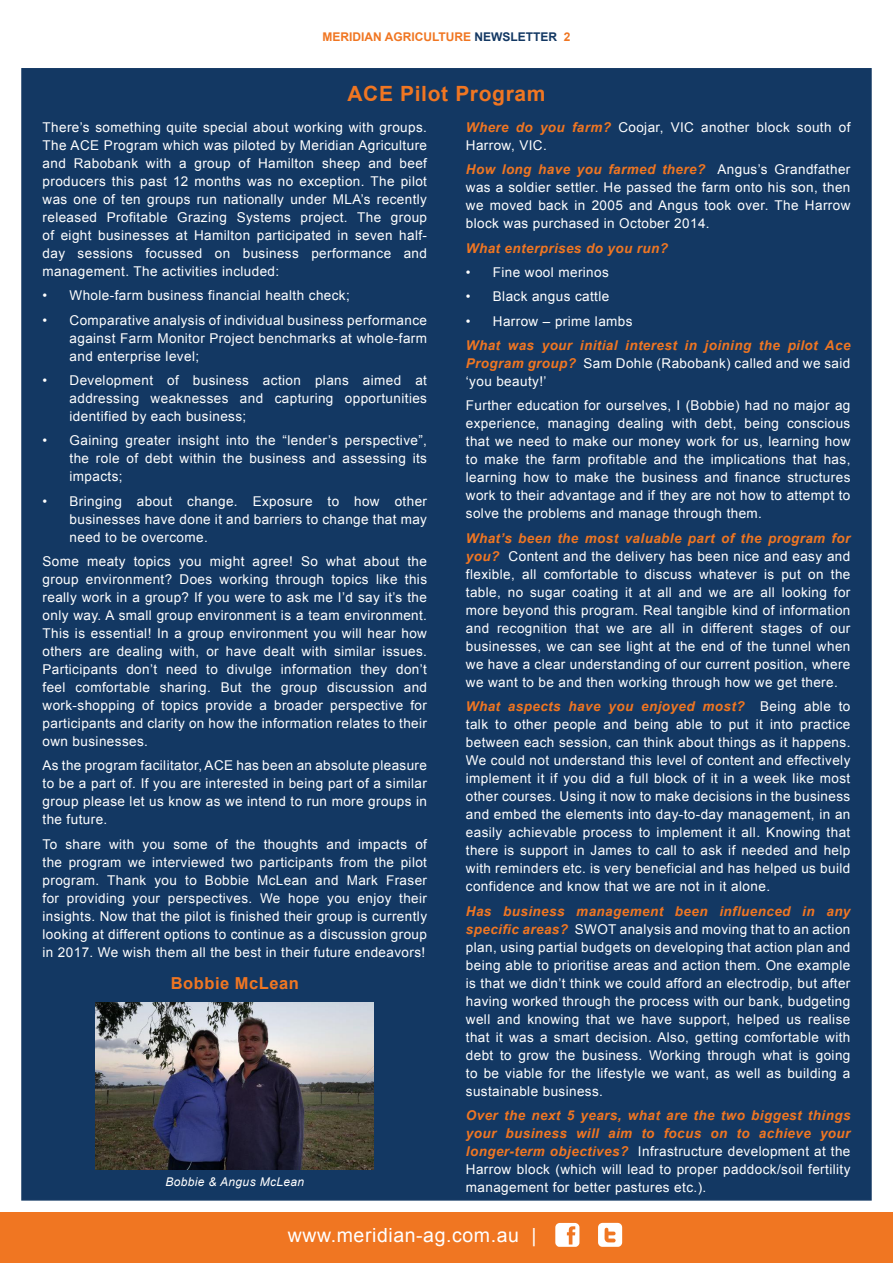
<style>
.page{position:relative;width:893px;height:1263px;background:#fff}
.page>*{position:absolute;margin:0;border:0;box-sizing:border-box;transform-origin:0 0}
.t1{font:700 21px "Arial";letter-spacing:.03em;color:#f07622}
.t2{font:19.5px "Arial";letter-spacing:.03em;color:#fff}
.t3{font:700 16.5px "Arial";letter-spacing:.03em;color:#f07622}
.t4{font:13.5px/18px "Arial";letter-spacing:.03em;color:#fff;text-align:justify}
.t5{font:italic 700 13.5px/18px "Arial";letter-spacing:.03em;color:#f07622;text-align:justify}
.t6{font:700 12px "Arial";color:#f07622}
.t7{font:italic 12px "Arial";letter-spacing:.03em;color:#fff}
.s1{color:#133863}
.s2{font-weight:700;font-style:italic;color:#f07622}
.s3{font-weight:400;font-style:normal;color:#fff}
</style>
<div class="page">
<div style="left:0;top:1212px;width:893px;height:51px;background:#f07622"></div>
<svg style="left:555px;top:1223px;width:24px;height:24px"></svg>
<svg style="left:598px;top:1223px;width:24px;height:24px"></svg>
<div style="left:21px;top:68px;width:851px;height:1132px;background:#133863;border:2px solid #133863"></div>
<img style="left:96px;top:1002px;width:278px;height:167px">
<p class="t6" style="left:322px;top:29px;width:249px">MERIDIAN AGRICULTURE <span class="s1">NEWSLETTER</span> 2</p>
<p class="t1" style="left:347px;top:79px;width:199px">ACE Pilot Program</p>
<p class="t4" style="left:43px;top:118px;width:386px">There’s something quite special about working with groups.<br>The ACE Program which was piloted by Meridian Agriculture and Rabobank with a group of Hamilton sheep and beef producers this past 12 months was no exception. The pilot was one of ten groups run nationally under MLA’s recently released Profitable Grazing Systems project. The group of eight businesses at Hamilton participated in seven half&shy;day sessions focussed on business performance and management. The activities included:</p>
<p class="t4" style="left:43px;top:286px;width:309px">• Whole-farm business financial health check;</p>
<p class="t4" style="left:70px;top:311px;width:359px;text-indent:-27px">• Comparative analysis of individual business performance against Farm Monitor Project benchmarks at whole-farm and enterprise level;</p>
<p class="t4" style="left:70px;top:371px;width:359px;text-indent:-27px">• Development of business action plans aimed at addressing weaknesses and capturing opportunities identified by each business;</p>
<p class="t4" style="left:70px;top:432px;width:359px;text-indent:-27px">• Gaining greater insight into the “lender’s perspective”, the role of debt within the business and assessing its impacts;</p>
<p class="t4" style="left:70px;top:492px;width:359px;text-indent:-27px">• Bringing about change. Exposure to how other businesses have done it and barriers to change that may need to be overcome.</p>
<p class="t4" style="left:43px;top:552px;width:386px">Some meaty topics you might agree! So what about the group environment? Does working through topics like this really work in a group? If you were to ask me I’d say it’s the only way. A small group environment is a team environment.<br>This is essential! In a group environment you will hear how others are dealing with, or have dealt with similar issues.<br>Participants don’t need to divulge information they don’t feel comfortable sharing. But the group discussion and work-shopping of topics provide a broader perspective for participants and clarity on how the information relates to their own businesses.</p>
<p class="t4" style="left:43px;top:757px;width:386px">As the program facilitator, ACE has been an absolute pleasure to be a part of. If you are interested in being part of a similar group please let us know as we intend to run more groups in the future.</p>
<p class="t4" style="left:43px;top:835px;width:386px">To share with you some of the thoughts and impacts of the program we interviewed two participants from the pilot program. Thank you to Bobbie McLean and Mark Fraser for providing your perspectives. We hope you enjoy their insights. Now that the pilot is finished their group is currently looking at different options to continue as a discussion group in 2017. We wish them all the best in their future endeavors!</p>
<p class="t3" style="left:171px;top:972px;width:129px">Bobbie McLean</p>
<p class="t7" style="left:165px;top:1174px;width:140px">Bobbie &amp; Angus McLean</p>
<p class="t4" style="left:466px;top:118px;width:386px"><span class="s2">Where do you farm?</span> Coojar, VIC another block south of<br>Harrow, VIC.</p>
<p class="t4" style="left:466px;top:160px;width:386px"><span class="s2">How long have you farmed there?</span> Angus’s Grandfather was a soldier settler. He passed the farm onto his son, then we moved back in 2005 and Angus took over. The Harrow block was purchased in October 2014.</p>
<p class="t5" style="left:466px;top:239px;width:204px">What enterprises do you run?</p>
<p class="t4" style="left:466px;top:263px;width:145px">• Fine wool merinos</p>
<p class="t4" style="left:466px;top:288px;width:145px">• Black angus cattle</p>
<p class="t4" style="left:466px;top:312px;width:168px">• Harrow – prime lambs</p>
<p class="t5" style="left:466px;top:337px;width:386px">What was your initial interest in joining the pilot Ace Program group? <span class="s3">Sam Dohle (Rabobank) called and we said ‘you beauty!’</span></p>
<p class="t4" style="left:466px;top:397px;width:386px">Further education for ourselves, I (Bobbie) had no major ag experience, managing dealing with debt, being conscious that we need to make our money work for us, learning how to make the farm profitable and the implications that has, learning how to make the business and finance structures work to their advantage and if they are not how to attempt to solve the problems and manage through them.</p>
<p class="t4" style="left:466px;top:529px;width:386px"><span class="s2">What’s been the most valuable part of the program for you?</span> Content and the delivery has been nice and easy and flexible, all comfortable to discuss whatever is put on the table, no sugar coating it at all and we are all looking for more beyond this program. Real tangible kind of information and recognition that we are all in different stages of our businesses, we can see light at the end of the tunnel when we have a clear understanding of our current position, where we want to be and then working through how we get there.</p>
<p class="t4" style="left:466px;top:698px;width:386px"><span class="s2">What aspects have you enjoyed most?</span> Being able to talk to other people and being able to put it into practice between each session, can think about things as it happens.<br>We could not understand this level of content and effectively implement it if you did a full block of it in a week like most other courses. Using it now to make decisions in the business and embed the elements into day-to-day management, in an easily achievable process to implement it all. Knowing that there is support in James to call to ask if needed and help with reminders etc. is very beneficial and has helped us build confidence and know that we are not in it alone.</p>
<p class="t4" style="left:466px;top:902px;width:386px"><span class="s2">Has business management been influenced in any specific areas?</span> SWOT analysis and moving that to an action plan, using partial budgets on developing that action plan and being able to prioritise areas and action them. One example is that we didn’t think we could afford an electrodip, but after having worked through the process with our bank, budgeting well and knowing that we have support, helped us realise that it was a smart decision. Also, getting comfortable with debt to grow the business. Working through what is going to be viable for the lifestyle we want, as well as building a sustainable business.</p>
<p class="t4" style="left:466px;top:1106px;width:386px"><span class="s2">Over the next 5 years, what are the two biggest things your business will aim to focus on to achieve your longer-term objectives?</span> Infrastructure development at the Harrow block (which will lead to proper paddock/soil fertility management for better pastures etc.).</p>
<p class="t2" style="left:288px;top:1223px;width:250px">www.meridian-ag.com.au |</p>
</div>
